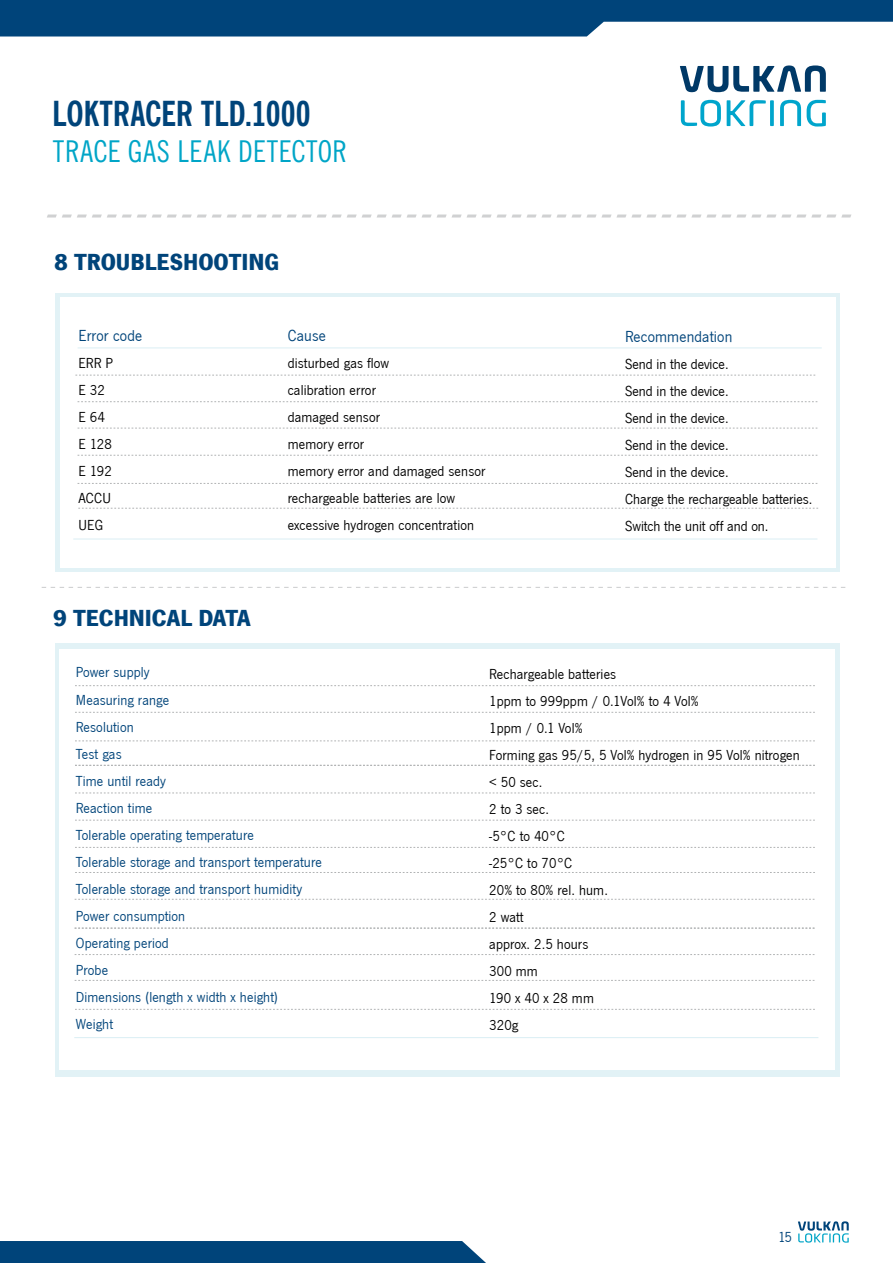
<style>
.page{position:relative;width:893px;height:1263px;background:#fff}
.page>*{position:absolute;margin:0;border:0;box-sizing:border-box;transform-origin:0 0}
.t1{font:34.5px "News Gothic Bd Cn BT";letter-spacing:-.005em;color:#00447a}
.t2{font:30px "News Gothic Cn BT";letter-spacing:.02em;color:#00a5c7}
.t3{font:700 24px "News Got T";letter-spacing:-.005em;color:#00447a}
.t4{font:16.5px "News Got T";letter-spacing:.01em;color:#00447a}
.t5{font:15px/27px "News Got T";letter-spacing:.01em;color:#000}
.t6{font:15px/27px "News Got T";letter-spacing:.01em;color:#00447a}
</style>
<div class="page">
<svg style="left:47px;top:214px;width:804px;height:3px"></svg>
<div style="left:55px;top:293px;width:785px;height:279px;background:#e2f2f6"></div>
<div style="left:60px;top:297px;width:775px;height:270px;background:#fff"></div>
<hr style="left:78px;top:348px;width:744px;height:1px;background:#daeef4">
<svg style="left:78px;top:401px;width:739px;height:1px"></svg>
<svg style="left:75px;top:375px;width:740px;height:1px"></svg>
<svg style="left:78px;top:428px;width:739px;height:1px"></svg>
<hr style="left:73px;top:539px;width:744px;height:1px;background:#daeef4">
<svg style="left:78px;top:455px;width:739px;height:1px"></svg>
<svg style="left:78px;top:508px;width:740px;height:1px"></svg>
<svg style="left:78px;top:483px;width:739px;height:1px"></svg>
<svg style="left:42px;top:587px;width:803px;height:1px"></svg>
<div style="left:55px;top:644px;width:785px;height:433px;background:#e2f2f6"></div>
<div style="left:59px;top:649px;width:776px;height:421px;background:#fff"></div>
<hr style="left:74px;top:1037px;width:744px;height:1px;background:#daeef4">
<svg style="left:75px;top:712px;width:740px;height:1px"></svg>
<svg style="left:75px;top:685px;width:740px;height:1px"></svg>
<svg style="left:75px;top:741px;width:740px;height:1px"></svg>
<svg style="left:75px;top:820px;width:740px;height:1px"></svg>
<svg style="left:75px;top:980px;width:739px;height:1px"></svg>
<svg style="left:75px;top:847px;width:740px;height:1px"></svg>
<svg style="left:75px;top:1009px;width:740px;height:1px"></svg>
<svg style="left:75px;top:793px;width:740px;height:1px"></svg>
<svg style="left:75px;top:928px;width:739px;height:1px"></svg>
<svg style="left:75px;top:872px;width:740px;height:1px"></svg>
<svg style="left:75px;top:954px;width:739px;height:1px"></svg>
<svg style="left:75px;top:899px;width:739px;height:1px"></svg>
<svg style="left:75px;top:765px;width:740px;height:1px"></svg>
<svg style="left:798px;top:1221px;width:51px;height:21px"></svg>
<svg style="left:0;top:0;width:893px;height:37px;background:#255f8d"></svg>
<div style="left:0;top:1241px;width:486px;height:22px;background:#00447a"></div>
<svg style="left:780px;top:100px;width:21px;height:26px"></svg>
<svg style="left:770px;top:100px;width:4px;height:26px"></svg>
<svg style="left:680px;top:65px;width:146px;height:27px"></svg>
<svg style="left:681px;top:100px;width:40px;height:27px"></svg>
<svg style="left:727px;top:100px;width:39px;height:26px"></svg>
<svg style="left:807px;top:100px;width:19px;height:27px"></svg>
<h1 class="t1" style="left:52px;top:91px;width:260px">LOKTRACER TLD.1000</h1>
<h2 class="t2" style="left:53px;top:132px;width:295px">TRACE GAS LEAK DETECTOR</h2>
<h3 class="t3" style="left:54px;top:247px;width:48px">8 TROUBLESHOOTING</h3>
<p class="t4" style="left:78px;top:327px;width:65px">Error code</p>
<p class="t5" style="left:78px;top:350px;width:36px">ERR P<br>E 32<br>E 64<br>E 128<br>E 192<br>ACCU<br>UEG</p>
<p class="t4" style="left:288px;top:327px;width:40px">Cause</p>
<p class="t5" style="left:288px;top:350px;width:199px">disturbed gas flow<br>calibration error<br>damaged sensor<br>memory error<br>memory error and damaged sensor rechargeable batteries are low excessive hydrogen concentration</p>
<h3 class="t3" style="left:53px;top:603px;width:199px">9 TECHNICAL DATA</h3>
<p class="t4" style="left:625px;top:327px;width:109px">Recommendation</p>
<p class="t5" style="left:625px;top:351px;width:189px">Send in the device.<br>Send in the device.<br>Send in the device.<br>Send in the device.<br>Send in the device.<br>Charge the rechargeable batteries.<br>Switch the unit off and on.</p>
<p class="t6" style="left:76px;top:659px;width:247px">Power supply<br>Measuring range<br>Resolution<br>Test gas<br>Time until ready<br>Reaction time<br>Tolerable operating temperature<br>Tolerable storage and transport temperature<br>Tolerable storage and transport humidity<br>Power consumption<br>Operating period<br>Probe<br>Dimensions (length x width x height)<br>Weight</p>
<p class="t5" style="left:489px;top:661px;width:312px">Rechargeable batteries<br>1ppm to 999ppm / 0.1Vol% to 4 Vol%<br>1ppm / 0.1 Vol%<br>Forming gas 95/5, 5 Vol% hydrogen in 95 Vol% nitrogen &lt; 50 sec.<br>2 to 3 sec.<br>-5°C to 40°C<br>-25°C to 70°C<br>20% to 80% rel. hum.<br>2 watt<br>approx. 2.5 hours<br>300 mm<br>190 x 40 x 28 mm<br>320g</p>
<p class="t6" style="left:778px;top:1223px;width:15px">15</p>
</div>
